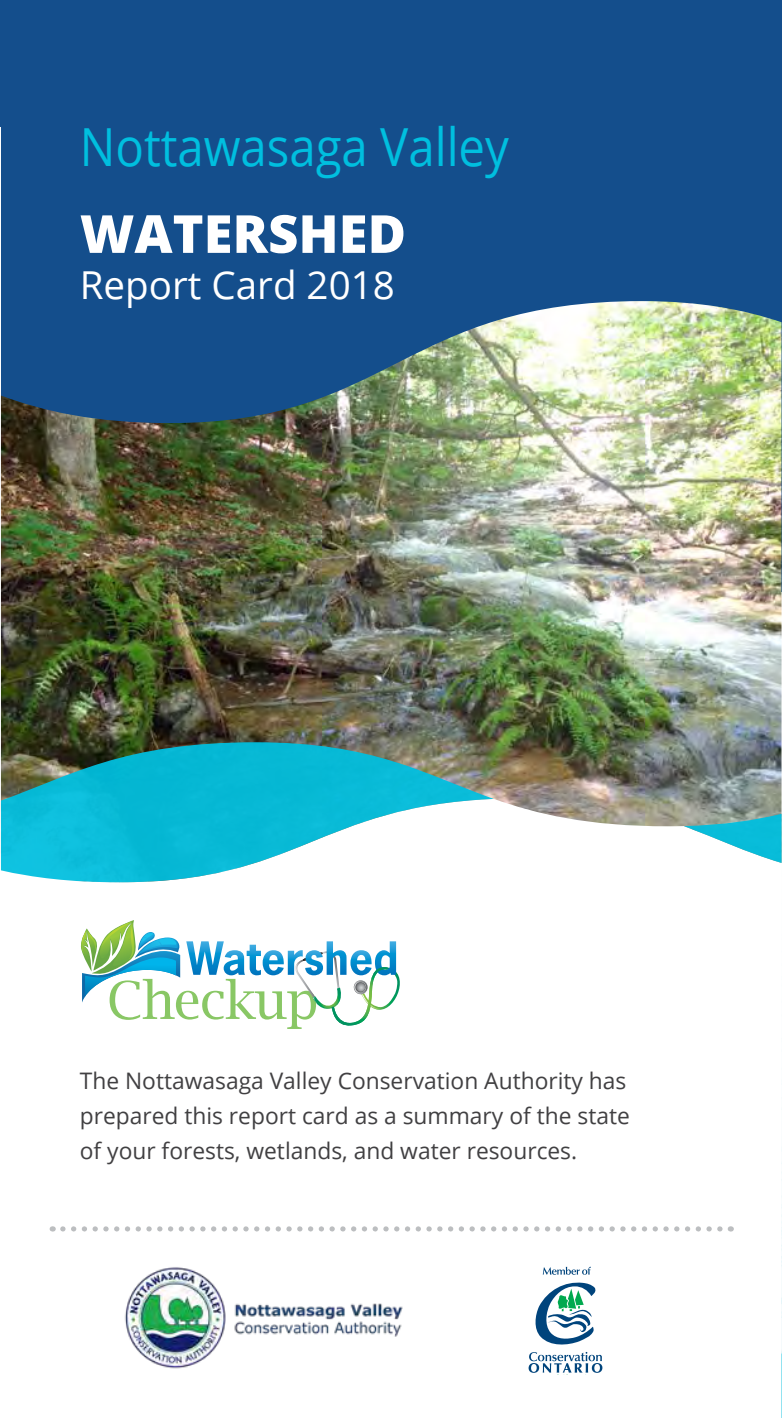
<style>
.page{position:relative;width:782px;height:1418px;background:#fff}
.page>*{position:absolute;margin:0;border:0;box-sizing:border-box;transform-origin:0 0}
.t1{font:52.5px "Open Sans";color:#00bfdf;scale:.9 1}
.t2{font:800 52.5px "Open Sans";color:#fff}
.t3{font:38.5px "Open Sans";color:#fff}
.t4{font:22.75px/35px "Open Sans";color:#414042}
</style>
<div class="page">
<div style="left:1px;top:0;width:780px;height:592px;background:#144e8c"></div>
<hr style="left:0;top:0;width:1px;height:126px;background:#144e8c">
<svg style="left:781px;top:679px;width:1px;height:739px"></svg>
<img style="left:124px;top:1267px;width:279px;height:102px">
<svg style="left:528px;top:1282px;width:74px;height:90px"></svg>
<svg style="left:542px;top:1266px;width:48px;height:8px"></svg>
<img style="left:1px;top:301px;width:780px;height:441px">
<img style="left:1px;top:742px;width:780px;height:140px">
<svg style="left:63px;top:1226px;width:667px;height:5px"></svg>
<svg style="left:81px;top:920px;width:319px;height:109px"></svg>
<h1 class="t1" style="left:80px;top:111px;width:478px">Nottawasaga Valley</h1>
<h1 class="t2" style="left:80px;top:194px;width:327px">WATERSHED</h1>
<h2 class="t3" style="left:80px;top:259px;width:316px">Report Card 2018</h2>
<p class="t4" style="left:80px;top:1062px;width:551px">The Nottawasaga Valley Conservation Authority has prepared this report card as a summary of the state of your forests, wetlands, and water resources.</p>
</div>
